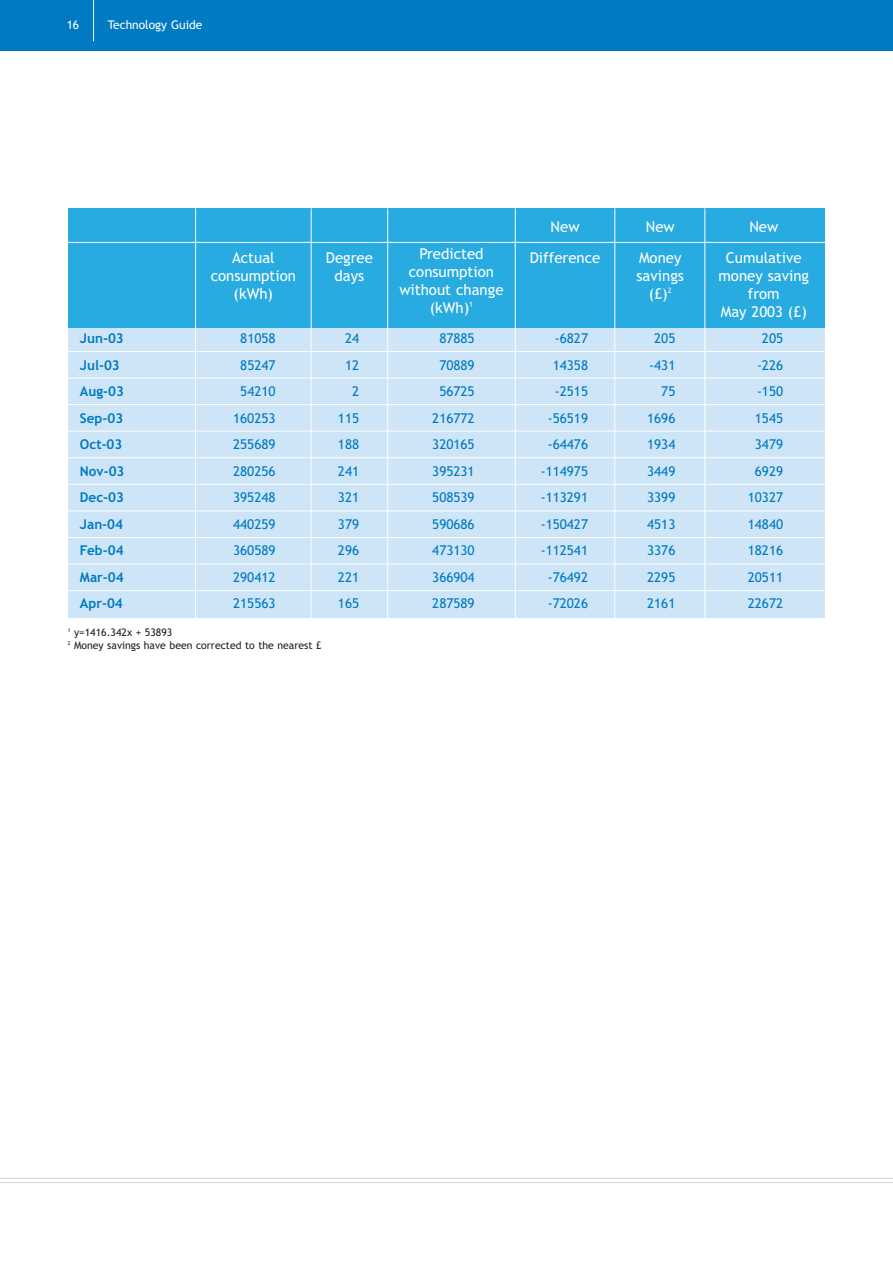
<style>
.page{position:relative;width:893px;height:1263px;background:#fff}
.page>*{position:absolute;margin:0;border:0;box-sizing:border-box;transform-origin:0 0}
.t1{font:15px/18px "Trebuchet MS";color:#fff;text-align:center}
.t2{font:13.5px/26.5px "Trebuchet MS";color:#007ac2;text-align:right}
.t3{font:700 13.5px/26.5px "Trebuchet MS";color:#007ac2}
.t4{font:12px "Trebuchet MS";color:#fff}
.t5{font:10.5px/13.5px "Trebuchet MS";color:#231f20}
</style>
<div class="page">
<div style="left:0;top:0;width:893px;height:51px;background:#007ac2"></div>
<hr style="left:93px;top:0;width:1px;height:41px;background:#fff">
<hr style="left:0;top:1178px;width:893px;height:1px;background:#d1d2d4">
<hr style="left:0;top:1182px;width:893px;height:1px;background:#d1d2d4">
<div style="left:68px;top:247px;width:757px;height:371px;background:#cde5f6"></div>
<div style="left:68px;top:208px;width:757px;height:119px;background:#28abe1"></div>
<hr style="left:68px;top:242px;width:758px;height:1px;background:#fff">
<hr style="left:195px;top:208px;width:1px;height:410px;background:#fff">
<hr style="left:311px;top:208px;width:1px;height:410px;background:#fff">
<hr style="left:387px;top:208px;width:1px;height:410px;background:#fff">
<hr style="left:515px;top:208px;width:1px;height:410px;background:#fff">
<hr style="left:614px;top:208px;width:1px;height:410px;background:#fff">
<hr style="left:704px;top:208px;width:1px;height:410px;background:#fff">
<hr style="left:68px;top:351px;width:757px;height:1px;background:#fff">
<hr style="left:68px;top:378px;width:757px;height:1px;background:#fff">
<hr style="left:68px;top:404px;width:757px;height:1px;background:#fff">
<hr style="left:68px;top:431px;width:757px;height:1px;background:#fff">
<hr style="left:68px;top:457px;width:757px;height:1px;background:#fff">
<hr style="left:68px;top:484px;width:757px;height:1px;background:#fff">
<hr style="left:68px;top:510px;width:757px;height:1px;background:#fff">
<hr style="left:68px;top:537px;width:757px;height:1px;background:#fff">
<hr style="left:68px;top:564px;width:757px;height:1px;background:#fff">
<hr style="left:68px;top:590px;width:757px;height:1px;background:#fff">
<p class="t4" style="left:67px;top:18px;width:14px">16</p>
<p class="t4" style="left:108px;top:18px;width:96px">Technology Guide</p>
<p class="t3" style="left:80px;top:325px;width:46px">Jun-03<br>Jul-03<br>Aug-03<br>Sep-03<br>Oct-03<br>Nov-03<br>Dec-03<br>Jan-04<br>Feb-04<br>Mar-04<br>Apr-04</p>
<p class="t1" style="left:211px;top:249px;width:87px">Actual consumption (kWh)</p>
<p class="t1" style="left:326px;top:249px;width:49px">Degree days</p>
<p class="t1" style="left:399px;top:244px;width:106px">Predicted consumption without change (kWh)<sup>1</sup></p>
<p class="t1" style="left:530px;top:212px;width:72px;line-height:30.8px">New<br>Difference</p>
<p class="t2" style="left:233px;top:325px;width:44px;text-align:center">81058<br>85247<br>54210<br>160253<br>255689<br>280256<br>395248<br>440259<br>360589<br>290412<br>215563</p>
<p class="t2" style="left:338px;top:325px;width:23px">24<br>12<br>2<br>115<br>188<br>241<br>321<br>379<br>296<br>221<br>165</p>
<p class="t2" style="left:541px;top:325px;width:49px">-6827<br>14358 -2515 -56519 -64476 -114975 -113291 -150427 -112541 -76492 -72026</p>
<p class="t2" style="left:432px;top:325px;width:44px;text-align:center">87885<br>70889<br>56725<br>216772<br>320165<br>395231<br>508539<br>590686<br>473130<br>366904<br>287589</p>
<p class="t5" style="left:68px;top:625px;width:255px"><sup>1</sup> y=1416.342x + 53893<br><sup>2</sup> Money savings have been corrected to the nearest £</p>
<p class="t1" style="left:639px;top:212px;width:44px;line-height:30.8px">New<br>Money</p>
<p class="t1" style="left:637px;top:267px;width:49px">savings (£)<sup>2</sup></p>
<p class="t2" style="left:647px;top:325px;width:30px">205 -431<br>75<br>1696<br>1934<br>3449<br>3399<br>4513<br>3376<br>2295<br>2161</p>
<p class="t1" style="left:726px;top:212px;width:77px;line-height:30.8px">New<br>Cumulative</p>
<p class="t1" style="left:718px;top:267px;width:92px">money saving from<br>May 2003 (£)</p>
<p class="t2" style="left:748px;top:325px;width:37px">205 -226 -150<br>1545<br>3479<br>6929<br>10327<br>14840<br>18216<br>20511<br>22672</p>
</div>
